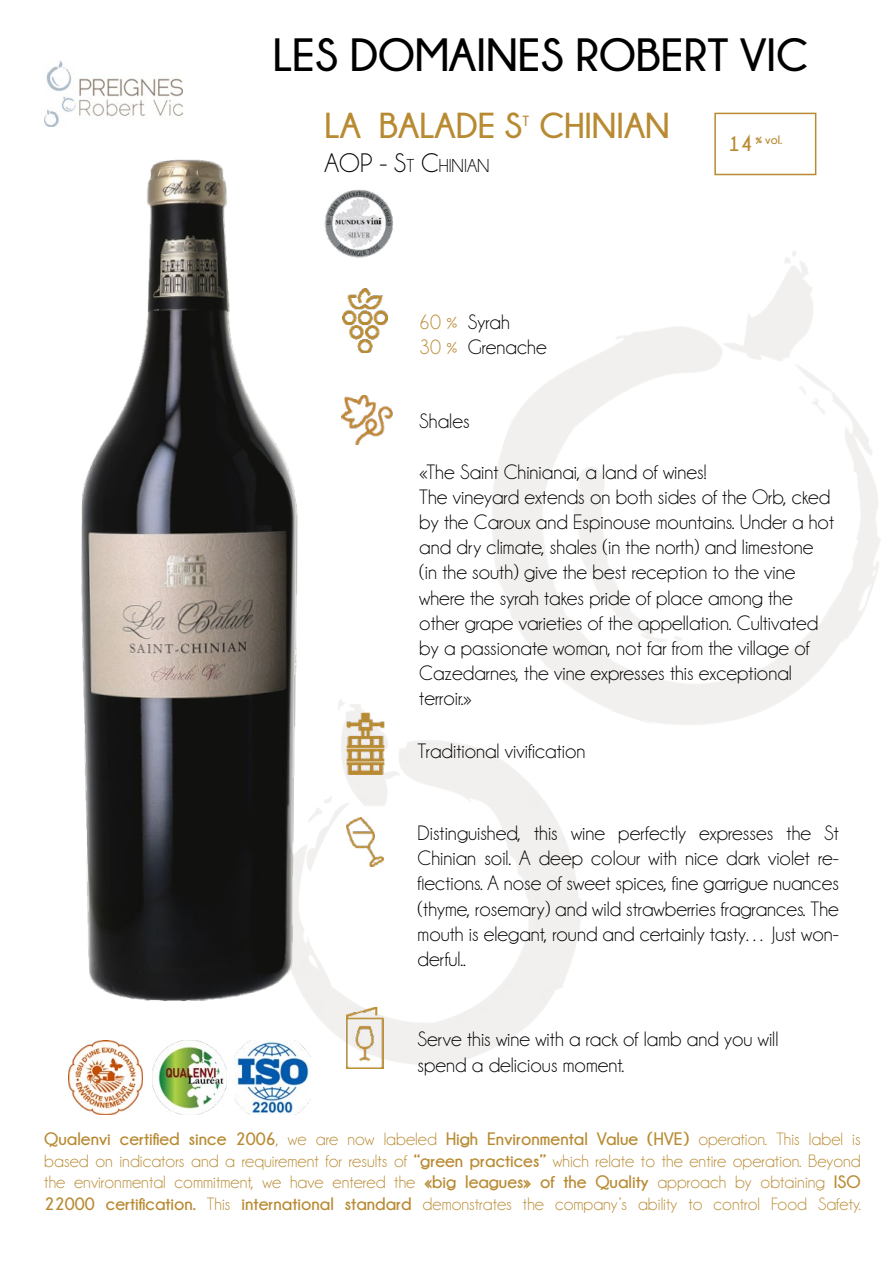
<style>
.page{position:relative;width:893px;height:1263px;background:#fff}
.page>*{position:absolute;margin:0;border:0;box-sizing:border-box;transform-origin:0 0}
.t1{font:700 46.5px "Champagne&Limousines";color:#000}
.t2{font:700 36px "Champagne&Limousines";color:#b88a32}
.t3{font:21px/25.2px "Champagne&Limousines";color:#000}
.t4{font:18.9px "Champagne&Limousines";color:#000}
.t5{font:18px/21.6px "Champagne&Limousines";color:#b88a32;text-align:justify}
.t6{font:700 12.3px "Champagne&Limousines";color:#b88a32}
.s1{font-style:inherit}
.s2{font-size:27px}
.s3{color:#b88a32}
.s4{font-size:21px}
.s5{font-weight:700}
</style>
<div class="page">
<img style="left:69px;top:1040px;width:74px;height:74px">
<img style="left:152px;top:1040px;width:74px;height:74px">
<img style="left:235px;top:1040px;width:75px;height:74px">
<img style="left:276px;top:686px;width:309px;height:386px">
<img style="left:44px;top:60px;width:139px;height:67px">
<div style="left:714px;top:113px;width:102px;height:62px;border:2px solid #b88a32"></div>
<img style="left:343px;top:288px;width:44px;height:64px">
<img style="left:341px;top:395px;width:52px;height:50px">
<img style="left:347px;top:817px;width:37px;height:49px">
<img style="left:346px;top:712px;width:38px;height:63px">
<img style="left:346px;top:1008px;width:38px;height:60px">
<img style="left:325px;top:189px;width:68px;height:69px">
<img style="left:81px;top:159px;width:223px;height:842px">
<h1 class="t1" style="left:273px;top:29px;width:537px">LES DOMAINES ROBERT VIC</h1>
<h2 class="t2" style="left:325px;top:106px;width:347px">LA BALADE <span class="s1">S</span><sup>t</sup> CHINIAN</h2>
<p class="t4" style="left:325px;top:156px;width:167px"><span class="s2">AOP - S</span>T <span class="s2">C</span>HINIAN</p>
<p class="t3" style="left:419px;top:310px;width:129px"><span class="s3">60 %</span> Syrah<br><span class="s3">30 %</span> Grenache</p>
<p class="t6" style="left:729px;top:133px;width:55px"><span class="s4">14</span> % vol.</p>
<p class="t3" style="left:419px;top:409px;width:52px">Shales</p>
<p class="t3" style="left:419px;top:459px;width:416px">«The Saint Chinianai, a land of wines!<br>The vineyard extends on both sides of the Orb, cked by the Caroux and Espinouse mountains. Under a hot and dry climate, shales (in the north) and limestone (in the south) give the best reception to the vine where the syrah takes pride of place among the other grape varieties of the appellation. Cultivated by a passionate woman, not far from the village of Cazedarnes, the vine expresses this exceptional terroir.»</p>
<p class="t3" style="left:418px;top:738px;width:169px">Traditional vivification</p>
<p class="t3" style="left:418px;top:821px;width:423px;text-align:justify">Distinguished, this wine perfectly expresses the St Chinian soil. A deep colour with nice dark violet re&shy;flections. A nose of sweet spices, fine garrigue nuances (thyme, rosemary) and wild strawberries fragrances. The mouth is elegant, round and certainly tasty… Just won&shy;derful..</p>
<p class="t3" style="left:418px;top:1027px;width:362px">Serve this wine with a rack of lamb and you will spend a delicious moment.</p>
<p class="t5" style="left:44px;top:1128px;width:818px"><span class="s5">Qualenvi certified since 2006</span>, we are now labeled <span class="s5">High Environmental Value (HVE)</span> operation. This label is based on indicators and a requirement for results of <span class="s5">“green practices”</span> which relate to the entire operation. Beyond the environmental commitment, we have entered the <span class="s5">«big leagues» of the Quality</span> approach by obtaining <span class="s5">ISO 22000 certification.</span> This <span class="s5">international standard</span> demonstrates the company’s ability to control Food Safety.</p>
</div>
